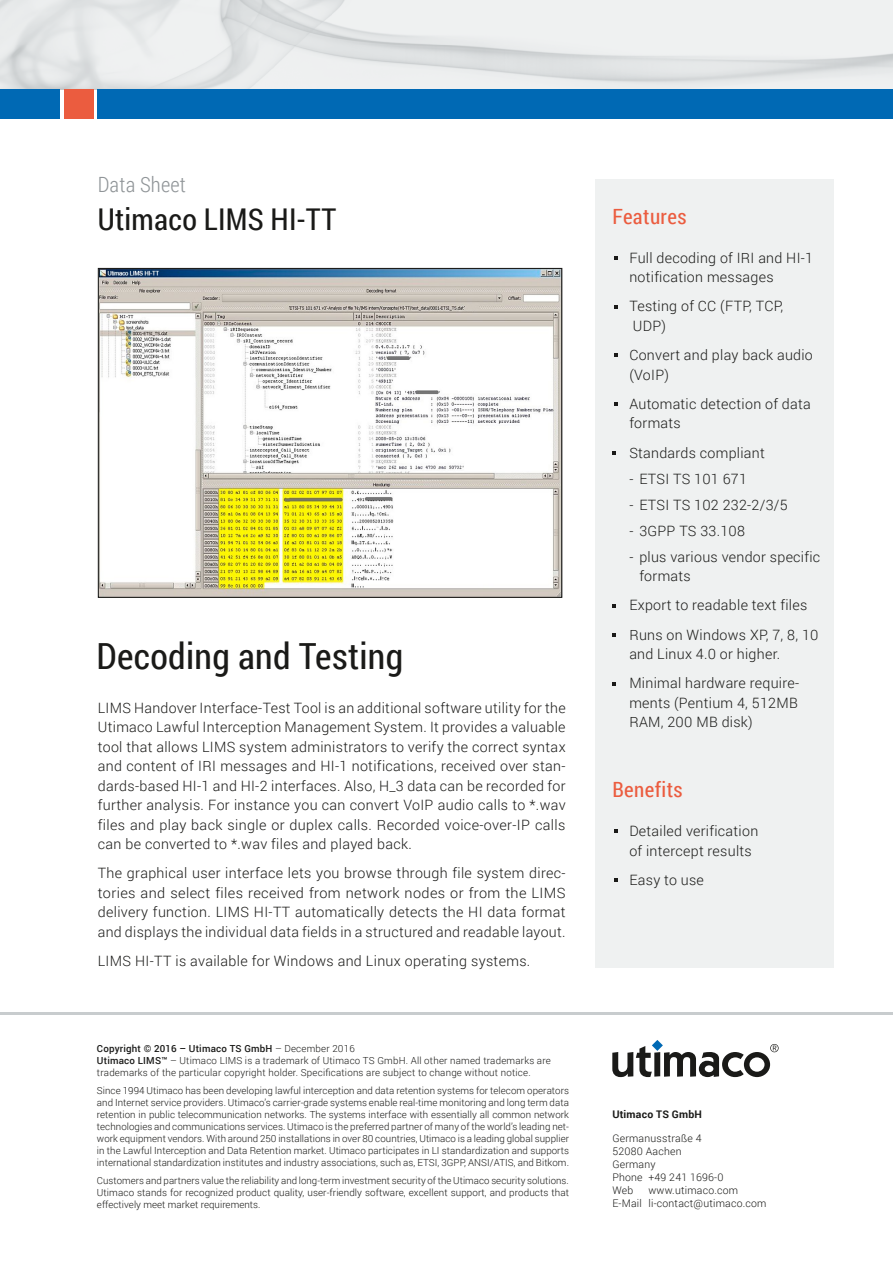
<style>
.page{position:relative;width:893px;height:1263px;background:#fff}
.page>*{position:absolute;margin:0;border:0;box-sizing:border-box;transform-origin:0 0}
.t1{font:36px "Roboto Condensed";letter-spacing:.01em;color:#1a1a18}
.t2{font:30px "Roboto Condensed";letter-spacing:.01em;color:#1a1a18}
.t3{font:21px "Roboto Condensed";letter-spacing:.02em;color:#eb5c3f}
.t4{font:300 21px "Roboto Condensed";letter-spacing:.01em;color:#909598}
.t5{font:300 14.25px/19.5px "Roboto";letter-spacing:.02em;color:#1a1a18}
.t6{font:300 10.5px/13px "Roboto";letter-spacing:.02em;color:#1a1a18}
.t7{font:700 10.5px "Roboto";letter-spacing:.02em;color:#1a1a18}
.t8{font:300 9.75px/12px "Roboto";letter-spacing:.02em;color:#1a1a18;text-align:justify}
.s1{font-weight:500}
</style>
<div class="page">
<img style="left:100px;top:270px;width:460px;height:326px">
<div style="left:98px;top:268px;width:464px;height:330px;border:1px solid #1a1a18"></div>
<div style="left:595px;top:179px;width:238px;height:788px;background:#eff1f1"></div>
<svg style="left:614px;top:256px;width:3px;height:4px"></svg>
<svg style="left:614px;top:353px;width:3px;height:4px"></svg>
<svg style="left:614px;top:402px;width:3px;height:4px"></svg>
<svg style="left:612px;top:451px;width:4px;height:4px"></svg>
<svg style="left:612px;top:604px;width:4px;height:3px"></svg>
<svg style="left:612px;top:633px;width:4px;height:4px"></svg>
<svg style="left:612px;top:682px;width:4px;height:3px"></svg>
<svg style="left:614px;top:829px;width:3px;height:4px"></svg>
<svg style="left:614px;top:878px;width:3px;height:4px"></svg>
<div style="left:64px;top:89px;width:30px;height:30px;background:#eb5c3f"></div>
<div style="left:98px;top:89px;width:795px;height:30px;background:#0069b4"></div>
<div style="left:0;top:89px;width:60px;height:30px;background:#0069b4"></div>
<hr style="left:0;top:1012px;width:893px;height:2px;background:#c8ccce">
<svg style="left:612px;top:1040px;width:167px;height:37px"></svg>
<h3 class="t4" style="left:98px;top:170px;width:90px">Data Sheet</h3>
<h2 class="t2" style="left:98px;top:198px;width:240px">Utimaco LIMS HI-TT</h2>
<h3 class="t3" style="left:612px;top:201px;width:76px">Features</h3>
<p class="t5" style="left:629px;top:247px;width:185px">Full decoding of IRI and HI-1 notification messages</p>
<p class="t5" style="left:629px;top:296px;width:155px">Testing of CC (FTP, TCP,<br>UDP)</p>
<p class="t5" style="left:629px;top:345px;width:185px">Convert and play back audio (VoIP)</p>
<p class="t5" style="left:629px;top:394px;width:183px">Automatic detection of data formats</p>
<p class="t5" style="left:629px;top:442px;width:137px">Standards compliant</p>
<p class="t5" style="left:629px;top:468px;width:119px">- ETSI TS 101 671</p>
<p class="t5" style="left:629px;top:494px;width:160px">- ETSI TS 102 232-2/3/5</p>
<p class="t5" style="left:629px;top:520px;width:117px">- 3GPP TS 33.108</p>
<p class="t5" style="left:639px;top:546px;width:183px;text-indent:-10px">- plus various vendor specific formats</p>
<p class="t5" style="left:629px;top:590px;width:191px;line-height:29.2px">Export to readable text files<br>Runs on Windows XP, 7, 8, 10</p>
<p class="t5" style="left:629px;top:639px;width:171px;line-height:29.2px">and Linux 4.0 or higher.<br>Minimal hardware require-</p>
<p class="t5" style="left:629px;top:693px;width:170px">ments (Pentium 4, 512MB<br>RAM, 200 MB disk)</p>
<h1 class="t1" style="left:97px;top:631px;width:308px">Decoding and Testing</h1>
<p class="t5" style="left:98px;top:697px;width:469px;text-align:justify">LIMS Handover Interface-Test Tool is an additional software utility for the Utimaco Lawful Interception Management System. It provides a valuable tool that allows LIMS system administrators to verify the correct syntax and content of IRI messages and HI-1 notifications, received over stan&shy;dards-based HI-1 and HI-2 interfaces. Also, H_3 data can be recorded for further analysis. For instance you can convert VoIP audio calls to *.wav files and play back single or duplex calls. Recorded voice-over-IP calls can be converted to *.wav files and played back.</p>
<p class="t5" style="left:98px;top:863px;width:469px;text-align:justify">The graphical user interface lets you browse through file system direc&shy;tories and select files received from network nodes or from the LIMS delivery function. LIMS HI-TT automatically detects the HI data format and displays the individual data fields in a structured and readable layout.</p>
<p class="t5" style="left:98px;top:951px;width:434px">LIMS HI-TT is available for Windows and Linux operating systems.</p>
<h3 class="t3" style="left:612px;top:775px;width:72px">Benefits</h3>
<p class="t5" style="left:629px;top:821px;width:130px">Detailed verification of intercept results</p>
<p class="t5" style="left:629px;top:870px;width:76px">Easy to use</p>
<p class="t8" style="left:97px;top:1042px;width:455px;text-align:left"><span class="s1">Copyright © 2016 – Utimaco TS GmbH</span> – December 2016<br><span class="s1">Utimaco LIMS™</span> – Utimaco LIMS is a trademark of Utimaco TS GmbH. All other named trademarks are trademarks of the particular copyright holder. Specifications are subject to change without notice.</p>
<p class="t8" style="left:97px;top:1084px;width:474px">Since 1994 Utimaco has been developing lawful interception and data retention systems for telecom operators and Internet service providers. Utimaco’s carrier-grade systems enable real-time monitoring and long term data retention in public telecommunication networks. The systems interface with essentially all common network technologies and communications services. Utimaco is the preferred partner of many of the world’s leading net&shy;work equipment vendors. With around 250 installations in over 80 countries, Utimaco is a leading global supplier in the Lawful Interception and Data Retention market. Utimaco participates in LI standardization and supports international standardization institutes and industry associations, such as, ETSI, 3GPP, ANSI/ATIS, and Bitkom.</p>
<p class="t8" style="left:97px;top:1174px;width:474px">Customers and partners value the reliability and long-term investment security of the Utimaco security solutions.<br>Utimaco stands for recognized product quality, user-friendly software, excellent support, and products that effectively meet market requirements.</p>
<p class="t7" style="left:612px;top:1106px;width:91px">Utimaco TS GmbH</p>
<p class="t6" style="left:612px;top:1131px;width:113px">Germanusstraße 4<br>52080 Aachen<br>Germany<br>Phone +49 241 1696-0<br>Web</p>
<p class="t6" style="left:612px;top:1184px;width:156px;text-indent:36px">www.utimaco.com<br>E-Mail li-contact@utimaco.com</p>
</div>
